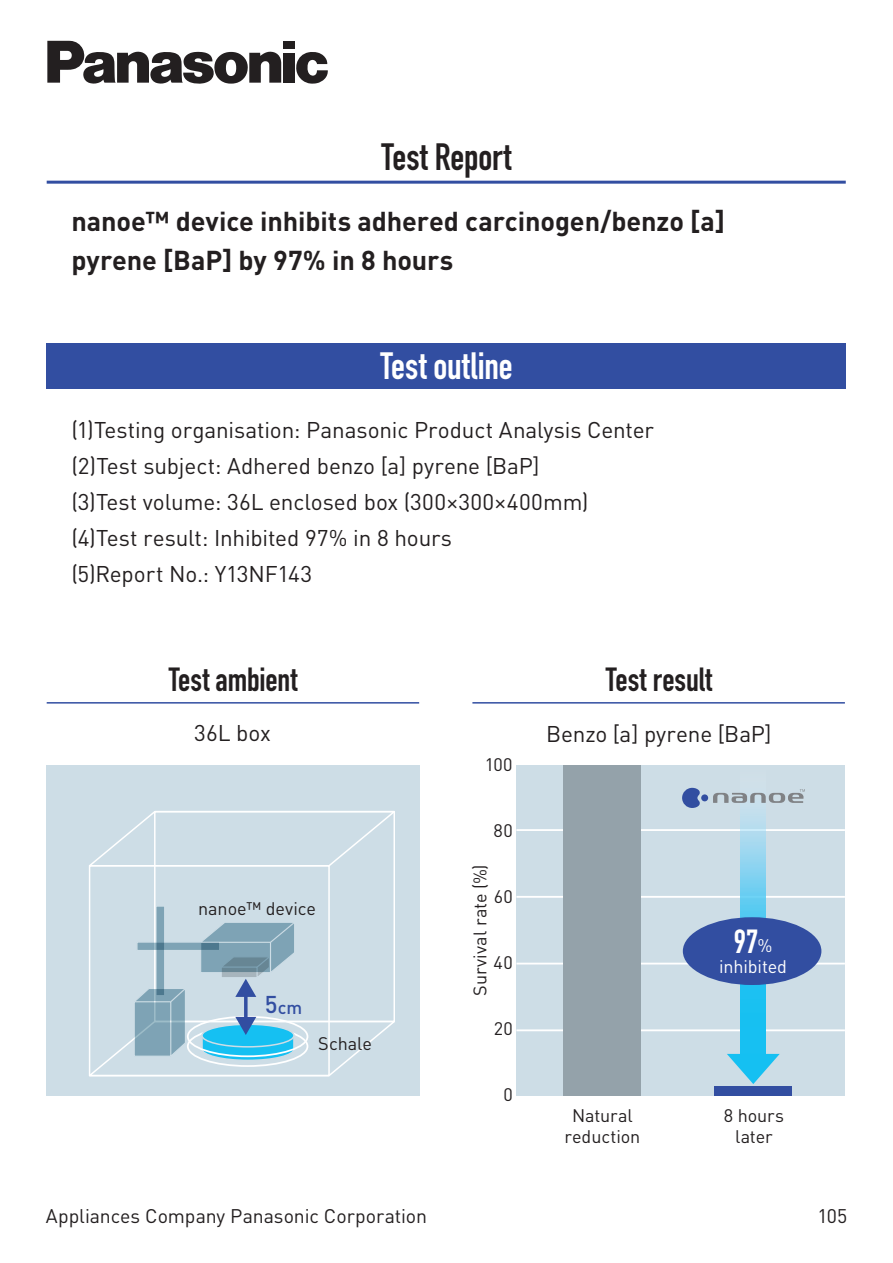
<style>
.page{position:relative;width:893px;height:1263px;background:#fff}
.page>*{position:absolute;margin:0;border:0;box-sizing:border-box;transform-origin:0 0}
.t1{font:700 37.5px "DIN Condensed";color:#fff}
.t2{font:700 37.5px "DIN Condensed";letter-spacing:-.005em;color:#231f20}
.t3{font:700 33px "DIN Condensed";letter-spacing:-.005em;color:#231f20}
.t4{font:700 33px "DIN Condensed";color:#fff}
.t5{font:700 27px/38.5px "DINOT";letter-spacing:-.005em;color:#231f20}
.t6{font:22.5px/36px "DINOT";letter-spacing:-.005em;color:#231f20}
.t7{font:19.5px "DINOT";letter-spacing:-.005em;color:#231f20}
.t8{font:18px/21px "DINOT";letter-spacing:-.005em;color:#231f20;text-align:center}
.t9{font:18px "DINOT";letter-spacing:-.005em;color:#fff}
.t10{font:500 18px "DINOT";color:#324ea1}
.s1{font-size:24px}
.s2{font-family:"DINOT";font-weight:400;font-size:18px}
</style>
<div class="page">
<div style="left:516px;top:765px;width:329px;height:330px;background:#cddde6"></div>
<hr style="left:516px;top:829px;width:329px;height:2px;background:#fff">
<hr style="left:516px;top:896px;width:329px;height:2px;background:#fff">
<hr style="left:516px;top:963px;width:329px;height:1px;background:#fff">
<hr style="left:516px;top:1029px;width:329px;height:2px;background:#fff">
<div style="left:47px;top:344px;width:799px;height:45px;background:#324ea1"></div>
<div style="left:46px;top:765px;width:373px;height:330px;background:#cddde6"></div>
<svg style="left:90px;top:811px;width:302px;height:55px"></svg>
<div style="left:89px;top:865px;width:241px;height:211px;border:2px solid #fff"></div>
<div style="left:154px;top:811px;width:241px;height:211px;border:2px solid #fff"></div>
<div style="left:714px;top:1086px;width:78px;height:9px;background:#324ea1"></div>
<svg style="left:741px;top:813px;width:25px;height:241px;background:#5eccf0"></svg>
<svg style="left:727px;top:1054px;width:53px;height:30px"></svg>
<hr style="left:47px;top:181px;width:799px;height:3px;background:#324ea1">
<hr style="left:47px;top:702px;width:372px;height:2px;background:#324ea1">
<hr style="left:472px;top:702px;width:373px;height:2px;background:#324ea1">
<div style="left:683px;top:917px;width:138px;height:68px;background:#324ea1;border-radius:50%"></div>
<svg style="left:47px;top:41px;width:234px;height:43px"></svg>
<div style="left:283px;top:53px;width:12px;height:30px;background:#231f20"></div>
<div style="left:283px;top:41px;width:12px;height:8px;background:#231f20"></div>
<svg style="left:296px;top:52px;width:32px;height:32px"></svg>
<div style="left:563px;top:765px;width:78px;height:330px;background:#94a2aa"></div>
<div style="left:155px;top:905px;width:10px;height:91px;background:#7ea3b5;border:1px solid #fff"></div>
<svg style="left:89px;top:921px;width:306px;height:156px"></svg>
<div style="left:701px;top:794px;width:7px;height:7px;background:#324ea1;border-radius:50%"></div>
<svg style="left:682px;top:788px;width:18px;height:20px"></svg>
<svg style="left:713px;top:789px;width:92px;height:14px"></svg>
<h1 class="t2" style="left:382px;top:131px;width:131px">Test Report</h1>
<p class="t5" style="left:71px;top:202px;width:655px">nanoe™ device inhibits adhered carcinogen/benzo [a] pyrene [BaP] by 97% in 8 hours</p>
<h1 class="t1" style="left:380px;top:340px;width:134px">Test outline</h1>
<p class="t6" style="left:71px;top:411px;width:584px">(1)Testing organisation: Panasonic Product Analysis Center (2)Test subject: Adhered benzo [a] pyrene [BaP]<br>(3)Test volume: 36L enclosed box (300×300×400mm) (4)Test result: Inhibited 97% in 8 hours<br>(5)Report No.: Y13NF143</p>
<h2 class="t3" style="left:169px;top:657px;width:130px">Test ambient</h2>
<h2 class="t3" style="left:606px;top:657px;width:108px">Test result</h2>
<p class="t6" style="left:194px;top:715px;width:78px">36L box</p>
<p class="t8" style="left:198px;top:898px;width:119px">nanoe™ device</p>
<p class="t10" style="left:265px;top:996px;width:39px"><span class="s1">5</span>cm</p>
<p class="t8" style="left:318px;top:1032px;width:55px">Schale</p>
<p class="t8" style="left:485px;top:754px;width:29px">100</p>
<p class="t8" style="left:494px;top:820px;width:21px">80</p>
<p class="t8" style="left:469px;top:996px;width:133px;rotate:-90deg">Survival rate (%)</p>
<p class="t8" style="left:494px;top:886px;width:21px">60</p>
<p class="t8" style="left:493px;top:952px;width:21px">40</p>
<p class="t8" style="left:494px;top:1018px;width:21px">20</p>
<p class="t8" style="left:503px;top:1084px;width:11px">0</p>
<p class="t6" style="left:546px;top:715px;width:227px">Benzo [a] pyrene [BaP]</p>
<h2 class="t4" style="left:734px;top:919px;width:40px">97<span class="s2">%</span></h2>
<p class="t9" style="left:719px;top:955px;width:70px">inhibited</p>
<p class="t8" style="left:564px;top:1104px;width:77px">Natural reduction</p>
<p class="t8" style="left:724px;top:1104px;width:62px">8 hours later</p>
<p class="t7" style="left:46px;top:1204px;width:383px">Appliances Company Panasonic Corporation</p>
<p class="t7" style="left:818px;top:1204px;width:31px">105</p>
</div>
